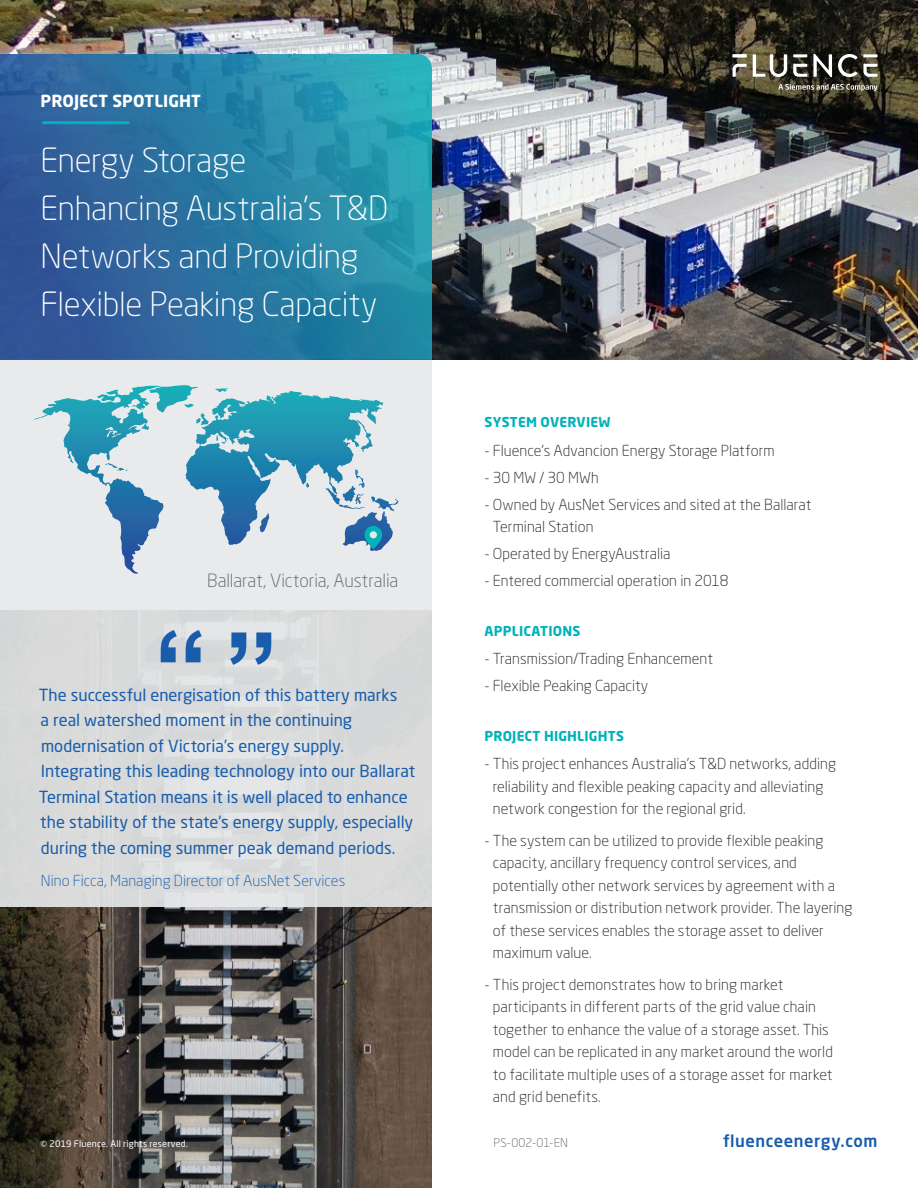
<style>
.page{position:relative;width:918px;height:1188px;background:#fff}
.page>*{position:absolute;margin:0;border:0;box-sizing:border-box;transform-origin:0 0}
.t1{font:300 33px/48px "Neo Sans Std";letter-spacing:-.01em;color:#fff}
.t2{font:300 18px "Neo Sans Std";letter-spacing:-.005em;color:#5e6367}
.t3{font:16.5px/25.5px "Neo Sans Std";color:#185cab}
.t4{font:500 16.5px "Neo Sans Std";letter-spacing:.035em;color:#185cab}
.t5{font:700 16.5px "Neo Sans Std";letter-spacing:.005em;color:#fff}
.t6{font:300 15px/22.5px "Neo Sans Std";letter-spacing:.005em;color:#231f20}
.t7{font:300 15px "Neo Sans Std";letter-spacing:.005em;color:#185cab}
.t8{font:700 13.5px "Neo Sans Std";letter-spacing:.015em;color:#00b2b9}
.t9{font:300 12px "Neo Sans Std";letter-spacing:.01em;color:#5e6367}
.t10{font:9px "Neo Sans Std";letter-spacing:.02em;color:#fff}
</style>
<div class="page">
<img style="left:0;top:907px;width:432px;height:281px">
<img style="left:0;top:0;width:918px;height:360px">
<svg style="left:0;top:54px;width:432px;height:306px;background:#2a78a3"></svg>
<hr style="left:44px;top:121px;width:84px;height:3px;background:#00b2b9">
<svg style="left:778px;top:84px;width:99px;height:7px"></svg>
<svg style="left:813px;top:54px;width:19px;height:23px"></svg>
<svg style="left:753px;top:54px;width:34px;height:23px"></svg>
<svg style="left:733px;top:54px;width:14px;height:3px"></svg>
<svg style="left:733px;top:64px;width:14px;height:13px"></svg>
<svg style="left:793px;top:54px;width:14px;height:3px"></svg>
<svg style="left:793px;top:64px;width:14px;height:13px"></svg>
<svg style="left:838px;top:54px;width:39px;height:23px"></svg>
<svg style="left:0;top:360px;width:432px;height:547px;background:#d4dade"></svg>
<svg style="left:259px;top:513px;width:11px;height:20px"></svg>
<svg style="left:33px;top:385px;width:257px;height:86px;background:#89c2d0"></svg>
<svg style="left:306px;top:482px;width:3px;height:6px"></svg>
<svg style="left:326px;top:469px;width:73px;height:82px;background:#b5c8d8"></svg>
<svg style="left:357px;top:420px;width:17px;height:32px"></svg>
<svg style="left:364px;top:526px;width:18px;height:23px"></svg>
<div style="left:370px;top:531px;width:7px;height:7px;background:#e7e9ea;border-radius:50%"></div>
<svg style="left:161px;top:630px;width:41px;height:32px"></svg>
<svg style="left:230px;top:633px;width:41px;height:32px"></svg>
<p class="t5" style="left:40px;top:91px;width:162px">PROJECT SPOTLIGHT</p>
<p class="t1" style="left:40px;top:136px;width:349px">Energy Storage<br>Enhancing Australia’s T&amp;D<br>Networks and Providing<br>Flexible Peaking Capacity</p>
<p class="t2" style="left:207px;top:570px;width:193px">Ballarat, Victoria, Australia</p>
<p class="t3" style="left:39px;top:682px;width:378px">The successful energisation of this battery marks<br>a real watershed moment in the continuing modernisation of Victoria’s energy supply.<br>Integrating this leading technology into our Ballarat Terminal Station means it is well placed to enhance the stability of the state’s energy supply, especially during the coming summer peak demand periods.</p>
<p class="t7" style="left:41px;top:872px;width:306px">Nino Ficca, Managing Director of AusNet Services</p>
<p class="t8" style="left:484px;top:414px;width:128px">SYSTEM OVERVIEW</p>
<p class="t6" style="left:484px;top:439px;width:292px">- Fluence’s Advancion Energy Storage Platform</p>
<p class="t6" style="left:484px;top:466px;width:116px">- 30 MW / 30 MWh</p>
<p class="t6" style="left:493px;top:493px;width:320px;text-indent:-8px">- Owned by AusNet Services and sited at the Ballarat<br>Terminal Station</p>
<p class="t6" style="left:484px;top:542px;width:188px">- Operated by EnergyAustralia</p>
<p class="t6" style="left:484px;top:569px;width:246px">- Entered commercial operation in 2018</p>
<p class="t8" style="left:484px;top:622px;width:97px">APPLICATIONS</p>
<p class="t6" style="left:484px;top:647px;width:230px">- Transmission/Trading Enhancement</p>
<p class="t6" style="left:485px;top:674px;width:165px">- Flexible Peaking Capacity</p>
<p class="t8" style="left:484px;top:727px;width:141px">PROJECT HIGHLIGHTS</p>
<p class="t6" style="left:493px;top:752px;width:345px;text-indent:-8px">- This project enhances Australia’s T&amp;D networks, adding reliability and flexible peaking capacity and alleviating network congestion for the regional grid.</p>
<p class="t6" style="left:493px;top:829px;width:361px;text-indent:-8px">- The system can be utilized to provide flexible peaking capacity, ancillary frequency control services, and potentially other network services by agreement with a transmission or distribution network provider. The layering of these services enables the storage asset to deliver maximum value.</p>
<p class="t6" style="left:493px;top:973px;width:342px;text-indent:-8px">- This project demonstrates how to bring market participants in different parts of the grid value chain together to enhance the value of a storage asset. This model can be replicated in any market around the world to facilitate multiple uses of a storage asset for market and grid benefits.</p>
<p class="t10" style="left:40px;top:1138px;width:149px">© 2019 Fluence. All rights reserved.</p>
<p class="t4" style="left:723px;top:1130px;width:156px">fluenceenergy.com</p>
<p class="t9" style="left:494px;top:1135px;width:76px">PS-002-01-EN</p>
</div>
